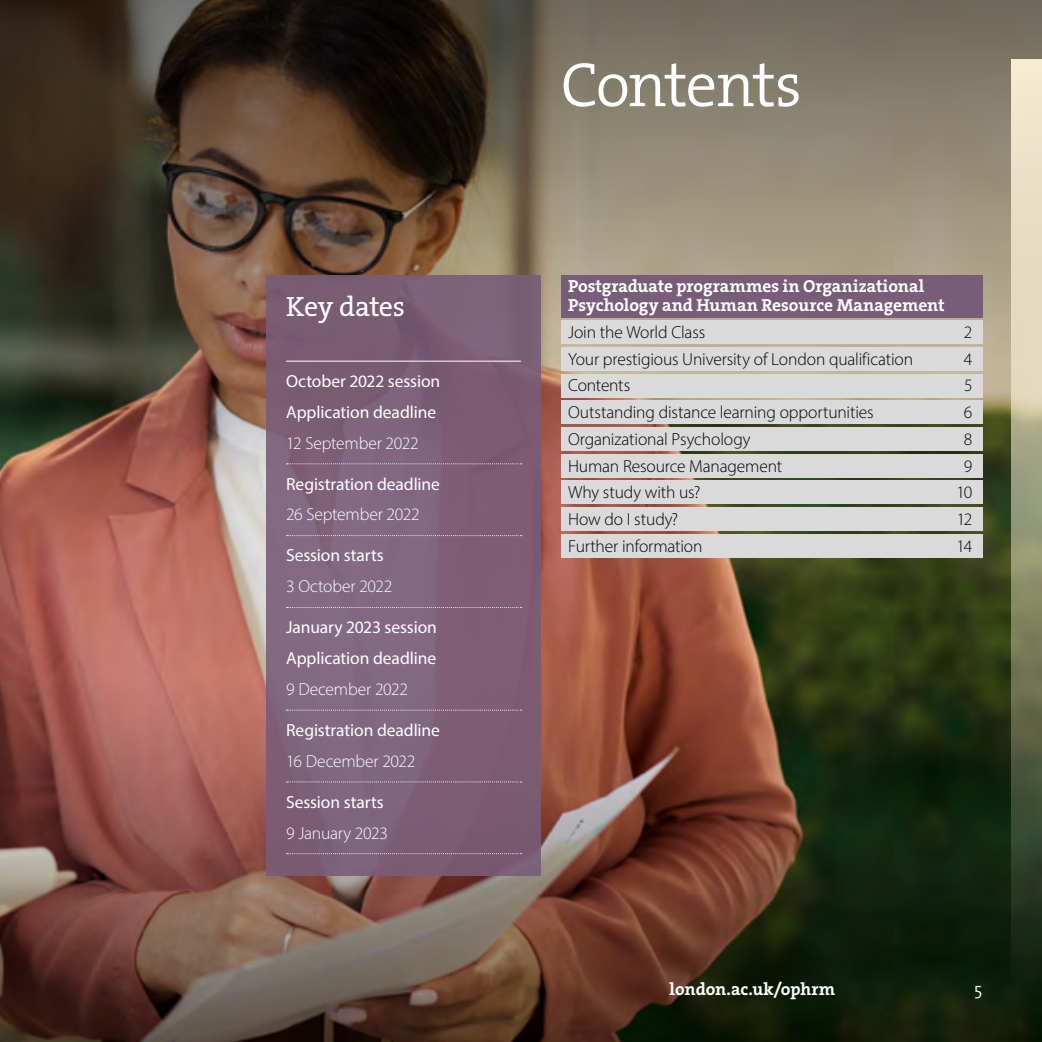
<style>
.page{position:relative;width:1042px;height:1042px;background:#fff}
.page>*{position:absolute;margin:0;border:0;box-sizing:border-box;transform-origin:0 0}
.P__header{font:63px "The Serif HP4 Se Lig";letter-spacing:-.035em;color:#fff}
.KD__header{font:28px "The Serif HP5 Plain";letter-spacing:-.02em;color:#fff}
.t1{font:300 17.5px "Myriad Pro";letter-spacing:-.01em;color:#000}
.KD__subheader{font:17.5px "Myriad Pro";letter-spacing:-.005em;color:#fff}
.Shaded__header{font:17.5px/19.2px "The Serif HP7 Bld";letter-spacing:-.005em;color:#fff}
.KD__body_copy_LAST{font:300 17.5px "Myriad Pro";letter-spacing:-.01em;color:#fff}
.t2{font:17.5px "The Serif HP4 Se Lig";color:#fff}
</style>
<div class="page">
<img style="left:0;top:479px;width:1011px;height:204px">
<img style="left:0;top:0;width:1042px;height:479px">
<img style="left:0;top:683px;width:1042px;height:359px">
<svg style="left:1011px;top:60px;width:31px;height:922px;background:#95967b"></svg>
<div style="left:266px;top:276px;width:275px;height:600px;background:#795d78"></div>
<hr style="left:286px;top:361px;width:235px;height:1px;background:#fff">
<svg style="left:286px;top:463px;width:236px;height:1px"></svg>
<svg style="left:286px;top:535px;width:236px;height:1px"></svg>
<svg style="left:286px;top:607px;width:236px;height:1px"></svg>
<svg style="left:286px;top:710px;width:236px;height:1px"></svg>
<svg style="left:286px;top:781px;width:236px;height:1px"></svg>
<svg style="left:286px;top:853px;width:236px;height:1px"></svg>
<div style="left:561px;top:276px;width:421px;height:42px;background:#795d78"></div>
<div style="left:561px;top:320px;width:421px;height:24px;background:#dadada"></div>
<div style="left:561px;top:347px;width:421px;height:23px;background:#dadada"></div>
<div style="left:561px;top:374px;width:421px;height:23px;background:#dadada"></div>
<div style="left:561px;top:400px;width:421px;height:24px;background:#dadada"></div>
<div style="left:561px;top:427px;width:421px;height:24px;background:#dadada"></div>
<div style="left:561px;top:454px;width:421px;height:23px;background:#dadada"></div>
<div style="left:561px;top:480px;width:421px;height:24px;background:#dadada"></div>
<div style="left:561px;top:507px;width:421px;height:24px;background:#dadada"></div>
<div style="left:561px;top:534px;width:421px;height:23px;background:#dadada"></div>
<h2 class="KD__header" style="left:286px;top:288px;width:120px">Key dates</h2>
<h3 class="KD__subheader" style="left:286px;top:370px;width:156px">October 2022 session</h3>
<h3 class="KD__subheader" style="left:286px;top:401px;width:151px">Application deadline</h3>
<p class="KD__body_copy_LAST" style="left:286px;top:432px;width:134px">12 September 2022</p>
<h3 class="KD__subheader" style="left:286px;top:473px;width:155px">Registration deadline</h3>
<p class="KD__body_copy_LAST" style="left:286px;top:504px;width:135px">26 September 2022</p>
<h3 class="KD__subheader" style="left:286px;top:545px;width:99px">Session starts</h3>
<p class="KD__body_copy_LAST" style="left:286px;top:576px;width:108px">3 October 2022</p>
<h3 class="KD__subheader" style="left:286px;top:616px;width:152px">January 2023 session</h3>
<h3 class="KD__subheader" style="left:286px;top:647px;width:151px">Application deadline</h3>
<p class="KD__body_copy_LAST" style="left:286px;top:678px;width:123px">9 December 2022</p>
<h3 class="KD__subheader" style="left:286px;top:719px;width:155px">Registration deadline</h3>
<p class="KD__body_copy_LAST" style="left:286px;top:750px;width:131px">16 December 2022</p>
<h3 class="KD__subheader" style="left:286px;top:791px;width:99px">Session starts</h3>
<p class="KD__body_copy_LAST" style="left:286px;top:822px;width:103px">9 January 2023</p>
<h1 class="P__header" style="left:561px;top:44px;width:243px">Contents</h1>
<h2 class="Shaded__header" style="left:568px;top:276px;width:378px">Postgraduate programmes in Organizational<br>Psychology and Human Resource Management</h2>
<p class="t1" style="left:568px;top:322px;width:139px">Join the World Class</p>
<p class="t1" style="left:964px;top:322px;width:10px">2</p>
<p class="t1" style="left:568px;top:348px;width:346px">Your prestigious University of London qualification</p>
<p class="t1" style="left:964px;top:348px;width:10px">4</p>
<p class="t1" style="left:568px;top:375px;width:64px">Contents</p>
<p class="t1" style="left:964px;top:375px;width:10px">5</p>
<p class="t1" style="left:568px;top:402px;width:307px">Outstanding distance learning opportunities</p>
<p class="t1" style="left:964px;top:402px;width:10px">6</p>
<p class="t1" style="left:568px;top:428px;width:184px">Organizational Psychology</p>
<p class="t1" style="left:964px;top:428px;width:10px">8</p>
<p class="t1" style="left:568px;top:455px;width:216px">Human Resource Management</p>
<p class="t1" style="left:964px;top:455px;width:10px">9</p>
<p class="t1" style="left:568px;top:482px;width:134px">Why study with us?</p>
<p class="t1" style="left:956px;top:482px;width:18px">10</p>
<p class="t1" style="left:568px;top:508px;width:111px">How do I study?</p>
<p class="t1" style="left:957px;top:508px;width:17px">12</p>
<p class="t1" style="left:568px;top:535px;width:136px">Further information</p>
<p class="t1" style="left:956px;top:535px;width:17px">14</p>
<p class="Shaded__header" style="left:669px;top:980px;width:167px">london.ac.uk/ophrm</p>
<p class="t2" style="left:974px;top:978px;width:10px">5</p>
</div>
